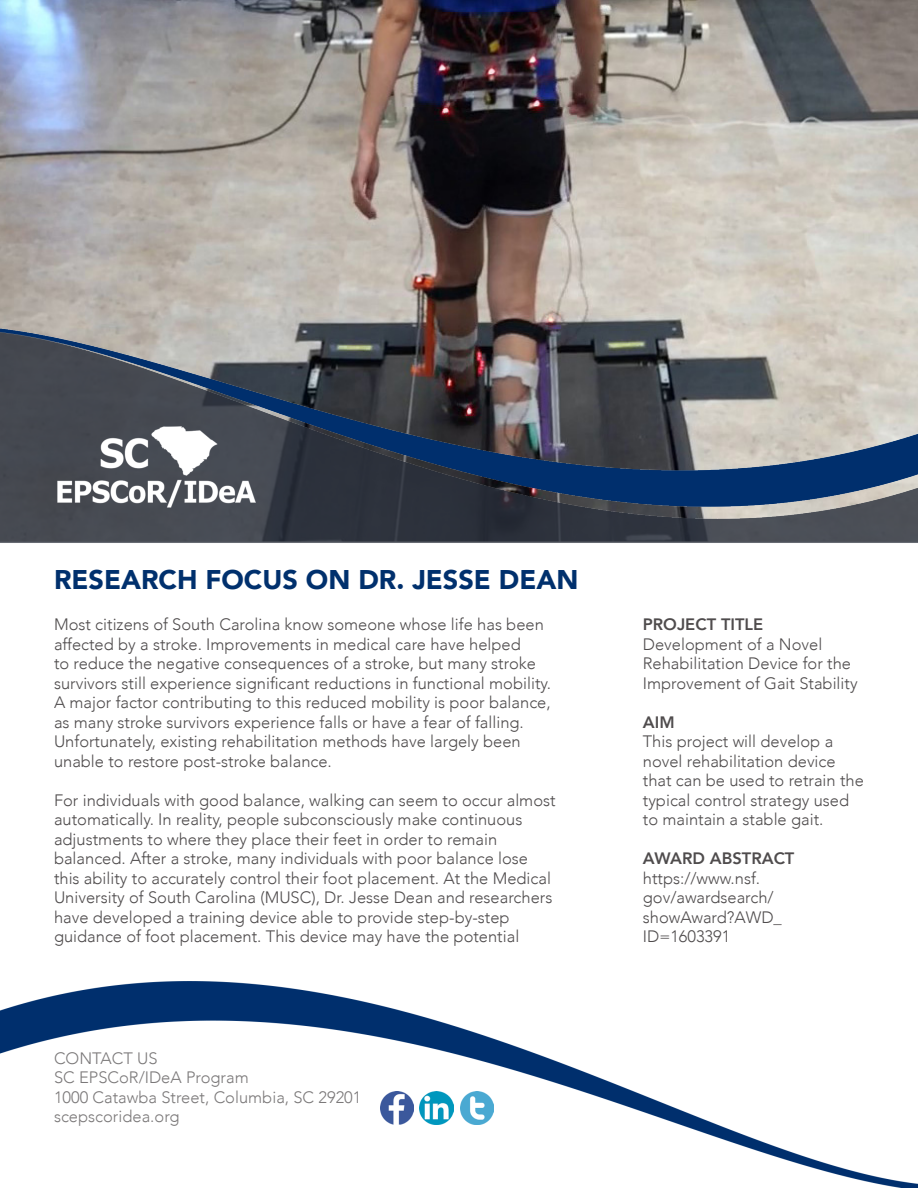
<style>
.page{position:relative;width:918px;height:1188px;background:#fff}
.page>*{position:absolute;margin:0;border:0;box-sizing:border-box;transform-origin:0 0}
.t1{font:900 27px "Avenir";color:#00306d}
.t2{font:300 16.5px/19.5px "Avenir";color:#231f20}
.t3{font:800 16.5px "Avenir";color:#231f20}
</style>
<div class="page">
<img style="left:0;top:0;width:918px;height:1188px">
<img style="left:380px;top:1091px;width:34px;height:34px">
<img style="left:420px;top:1091px;width:34px;height:34px">
<img style="left:460px;top:1091px;width:34px;height:34px">
<p class="t1" style="left:54px;top:556px;width:526px">RESEARCH FOCUS ON DR. JESSE DEAN</p>
<p class="t2" style="left:54px;top:615px;width:498px">Most citizens of South Carolina know someone whose life has been affected by a stroke. Improvements in medical care have helped<br>to reduce the negative consequences of a stroke, but many stroke survivors still experience significant reductions in functional mobility.<br>A major factor contributing to this reduced mobility is poor balance, as many stroke survivors experience falls or have a fear of falling.<br>Unfortunately, existing rehabilitation methods have largely been unable to restore post-stroke balance.</p>
<p class="t2" style="left:54px;top:790px;width:503px">For individuals with good balance, walking can seem to occur almost automatically. In reality, people subconsciously make continuous adjustments to where they place their feet in order to remain balanced. After a stroke, many individuals with poor balance lose this ability to accurately control their foot placement. At the Medical University of South Carolina (MUSC), Dr. Jesse Dean and researchers have developed a training device able to provide step-by-step guidance of foot placement. This device may have the potential</p>
<p class="t2" style="left:54px;top:1048px;width:309px">CONTACT US<br>SC EPSCoR/IDeA Program<br>1000 Catawba Street, Columbia, SC 29201 scepscoridea.org</p>
<p class="t3" style="left:643px;top:611px;width:122px">PROJECT TITLE</p>
<p class="t2" style="left:643px;top:634px;width:216px">Development of a Novel<br>Rehabilitation Device for the<br>Improvement of Gait Stability</p>
<p class="t3" style="left:643px;top:709px;width:33px">AIM</p>
<p class="t2" style="left:643px;top:732px;width:223px">This project will develop a novel rehabilitation device that can be used to retrain the typical control strategy used to maintain a stable gait.</p>
<p class="t3" style="left:643px;top:845px;width:153px">AWARD ABSTRACT</p>
<p class="t2" style="left:643px;top:868px;width:141px">https://www.nsf. gov/awardsearch/ showAward?AWD_<br>ID=1603391</p>
</div>
